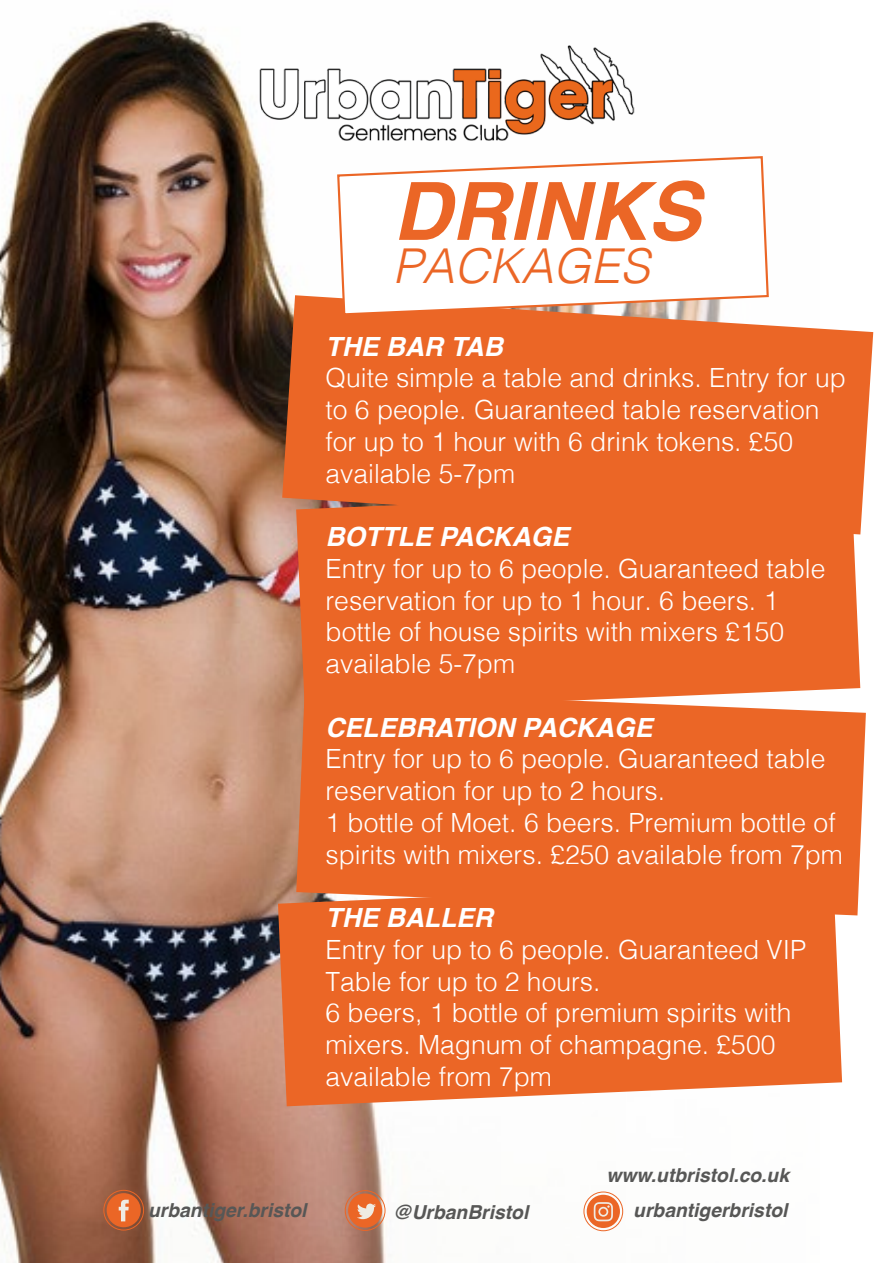
<style>
.page{position:relative;width:893px;height:1263px;background:#fff}
.page>*{position:absolute;margin:0;border:0;box-sizing:border-box;transform-origin:0 0}
.t1{font:italic 700 80.18px "Helvetica";color:#eb6626}
.t2{font:italic 300 48.07px "Helvetica";color:#eb6626}
.t3{font:300 26.47px/31.7px "Helvetica";color:#fff}
.t4{font:italic 700 26.47px "Helvetica";color:#fff}
.t5{font:italic 700 19.27px "Helvetica";color:#575756}
</style>
<div class="page">
<img style="left:0;top:15px;width:635px;height:1248px">
<svg style="left:282px;top:295px;width:591px;height:239px;background:#e96d31"></svg>
<svg style="left:336px;top:155px;width:434px;height:162px"></svg>
<div style="left:296px;top:712px;width:570px;height:203px;background:#eb6626"></div>
<div style="left:296px;top:485px;width:564px;height:227px;background:#eb6626"></div>
<svg style="left:278px;top:880px;width:564px;height:226px;background:#eb6f33"></svg>
<div style="left:345px;top:1190px;width:40px;height:40px;border:1px solid #eb6626;border-radius:50%"></div>
<div style="left:348px;top:1193px;width:34px;height:34px;background:#eb6626;border-radius:50%"></div>
<svg style="left:357px;top:1203px;width:19px;height:16px"></svg>
<div style="left:104px;top:1190px;width:40px;height:40px;border:1px solid #eb6626;border-radius:50%"></div>
<div style="left:107px;top:1193px;width:34px;height:34px;background:#eb6626;border-radius:50%"></div>
<svg style="left:119px;top:1200px;width:10px;height:21px"></svg>
<div style="left:584px;top:1191px;width:39px;height:40px;border:1px solid #eb6626;border-radius:50%"></div>
<div style="left:587px;top:1195px;width:33px;height:33px;background:#eb6626;border-radius:50%"></div>
<svg style="left:594px;top:1202px;width:19px;height:19px"></svg>
<img style="left:259px;top:43px;width:375px;height:104px">
<h1 class="t1" style="left:393px;top:146px;width:309px">DRINKS</h1>
<h2 class="t2" style="left:393px;top:225px;width:258px">PACKAGES</h2>
<p class="t4" style="left:325px;top:324px;width:179px">THE BAR TAB</p>
<p class="t3" style="left:325px;top:360px;width:522px">Quite simple a table and drinks. Entry for up to 6 people. Guaranteed table reservation for up to 1 hour with 6 drink tokens. £50 available 5-7pm</p>
<p class="t4" style="left:325px;top:515px;width:245px">BOTTLE PACKAGE</p>
<p class="t3" style="left:325px;top:551px;width:501px">Entry for up to 6 people. Guaranteed table reservation for up to 1 hour. 6 beers. 1 bottle of house spirits with mixers £150 available 5-7pm</p>
<p class="t4" style="left:325px;top:705px;width:328px">CELEBRATION PACKAGE</p>
<p class="t3" style="left:325px;top:741px;width:519px">Entry for up to 6 people. Guaranteed table reservation for up to 2 hours.<br>1 bottle of Moet. 6 beers. Premium bottle of spirits with mixers. £250 available from 7pm</p>
<p class="t4" style="left:325px;top:896px;width:169px">THE BALLER</p>
<p class="t3" style="left:325px;top:932px;width:482px">Entry for up to 6 people. Guaranteed VIP<br>Table for up to 2 hours.<br>6 beers, 1 bottle of premium spirits with mixers. Magnum of champagne. £500 available from 7pm</p>
<p class="t5" style="left:607px;top:1160px;width:184px">www.utbristol.co.uk</p>
<p class="t5" style="left:148px;top:1195px;width:160px">urbantiger.bristol</p>
<p class="t5" style="left:393px;top:1196px;width:137px">@UrbanBristol</p>
<p class="t5" style="left:633px;top:1195px;width:156px">urbantigerbristol</p>
</div>
